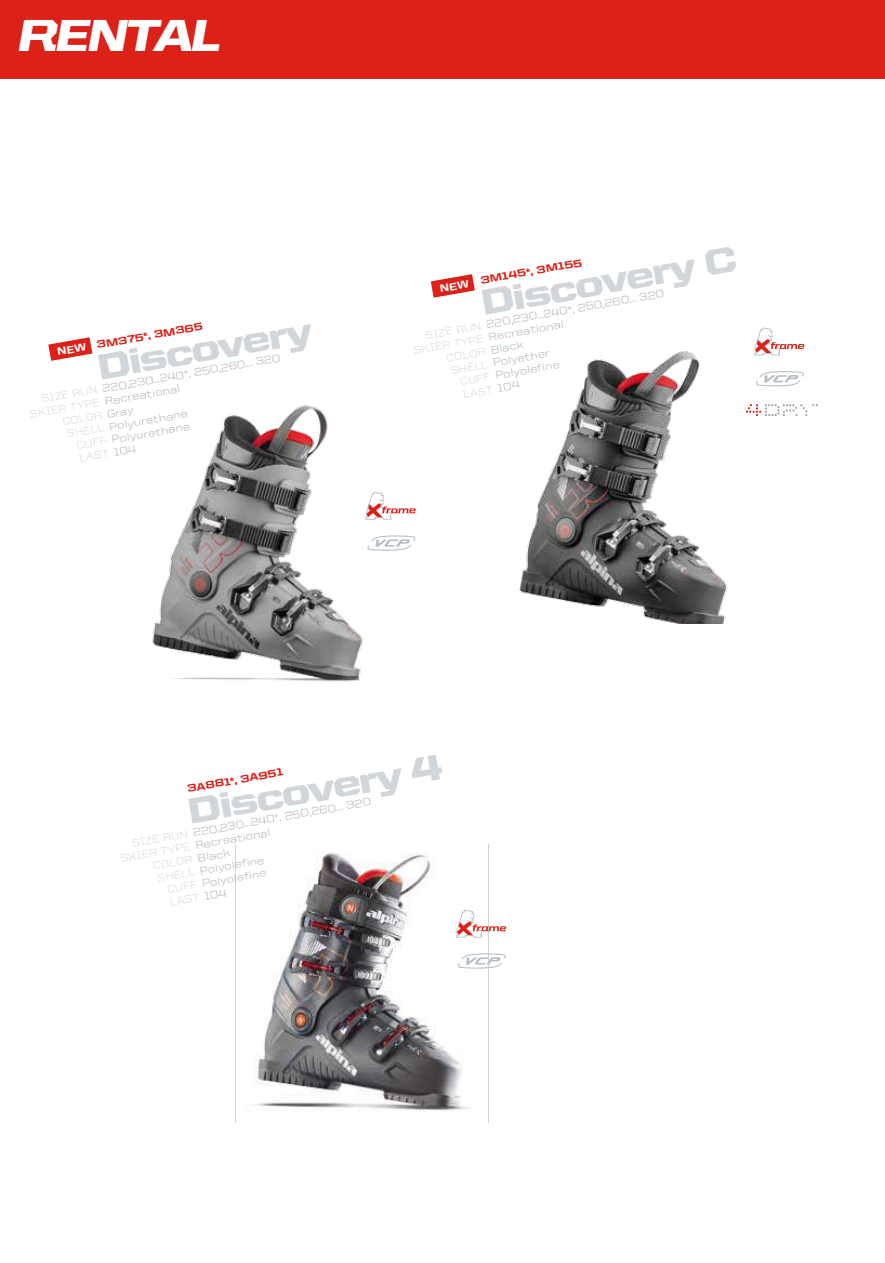
<style>
.page{position:relative;width:885px;height:1263px;background:#fff}
.page>*{position:absolute;margin:0;border:0;box-sizing:border-box;transform-origin:0 0}
.t1{font:900 45px "United Italic Semi Ext";letter-spacing:-.075em;color:#fff}
.t2{font:900 36px "United Sans Semi Ext";color:#d1d6da}
.t3{font:300 10.8px/12.9px "United Sans Semi Ext";color:#a3adb2}
.t4{font:300 10.5px/12.9px "United Sans Semi Ext";color:#d1d6da;text-align:right}
.t5{font:800 10.5px "United Sans Semi Ext";color:#db2118}
.s1{font-size:10.5px;color:#d1d6da}
.s2{font-size:10.8px;color:#a3adb2}
</style>
<div class="page">
<img style="left:152px;top:405px;width:211px;height:277px">
<img style="left:519px;top:351px;width:253px;height:273px">
<img style="left:235px;top:844px;width:254px;height:278px">
<svg style="left:367px;top:535px;width:48px;height:16px"></svg>
<svg style="left:365px;top:492px;width:51px;height:28px"></svg>
<svg style="left:756px;top:371px;width:47px;height:15px"></svg>
<svg style="left:754px;top:327px;width:50px;height:28px"></svg>
<svg style="left:745px;top:404px;width:72px;height:12px"></svg>
<svg style="left:458px;top:953px;width:47px;height:16px"></svg>
<svg style="left:456px;top:910px;width:50px;height:28px"></svg>
<div style="left:0;top:0;width:884px;height:78px;background:#db2118"></div>
<svg style="left:48px;top:337px;width:44px;height:24px"></svg>
<svg style="left:431px;top:274px;width:44px;height:24px"></svg>
<h1 class="t1" style="left:17px;top:10px;width:206px">RENTAL</h1>
<p class="t5" style="left:96px;top:339px;width:109px;rotate:-10deg">3M375*, 3M365</p>
<h2 class="t2" style="left:94px;top:347px;width:219px;rotate:-10deg">Discovery</h2>
<p class="t3" style="left:101px;top:382px;width:182px;rotate:-10deg">220,230…240*, 250,260... 320</p>
<p class="t3" style="left:104px;top:395px;width:78px;rotate:-10deg">Recreational</p>
<p class="t3" style="left:106px;top:408px;width:28px;rotate:-10deg">Gray</p>
<p class="t4" style="left:27px;top:395px;width:72px;rotate:-10deg">SIZE RUN<br>SKIER TYPE<br>COLOR</p>
<p class="t4" style="left:75px;top:439px;width:32px;rotate:-10deg">CUFF</p>
<p class="t3" style="left:66px;top:428px;width:124px;rotate:-10deg"><span class="s1">SHELL</span> Polyurethane</p>
<p class="t3" style="left:110px;top:433px;width:81px;rotate:-10deg">Polyurethane</p>
<p class="t4" style="left:78px;top:452px;width:59px;rotate:-10deg">LAST <span class="s2">104</span></p>
<h2 class="t2" style="left:477px;top:283px;width:260px;rotate:-10deg">Discovery C</h2>
<p class="t5" style="left:479px;top:274px;width:104px;rotate:-10deg">3M145*, 3M155</p>
<p class="t3" style="left:485px;top:318px;width:182px;rotate:-10deg">220,230…240*, 250,260... 320<br>Recreational<br>Black<br>Polyether<br>Polyolefine<br>104</p>
<p class="t4" style="left:410px;top:331px;width:73px;rotate:-10deg">SIZE RUN<br>SKIER TYPE<br>COLOR<br>SHELL<br>CUFF<br>LAST</p>
<h2 class="t2" style="left:184px;top:791px;width:259px;rotate:-10deg">Discovery 4</h2>
<p class="t5" style="left:186px;top:783px;width:98px;rotate:-10deg">3A881*, 3A951</p>
<p class="t3" style="left:192px;top:826px;width:182px;rotate:-10deg">220,230…240*, 250,260... 320</p>
<p class="t3" style="left:194px;top:839px;width:78px;rotate:-10deg">Recreational</p>
<p class="t3" style="left:196px;top:852px;width:35px;rotate:-10deg">Black</p>
<p class="t3" style="left:156px;top:872px;width:110px;rotate:-10deg"><span class="s1">SHELL</span> Polyolefine</p>
<p class="t4" style="left:117px;top:839px;width:72px;rotate:-10deg">SIZE RUN<br>SKIER TYPE<br>COLOR</p>
<p class="t4" style="left:166px;top:883px;width:32px;rotate:-10deg">CUFF</p>
<p class="t3" style="left:201px;top:877px;width:67px;rotate:-10deg">Polyolefine</p>
<p class="t4" style="left:169px;top:896px;width:59px;rotate:-10deg">LAST <span class="s2">104</span></p>
</div>
